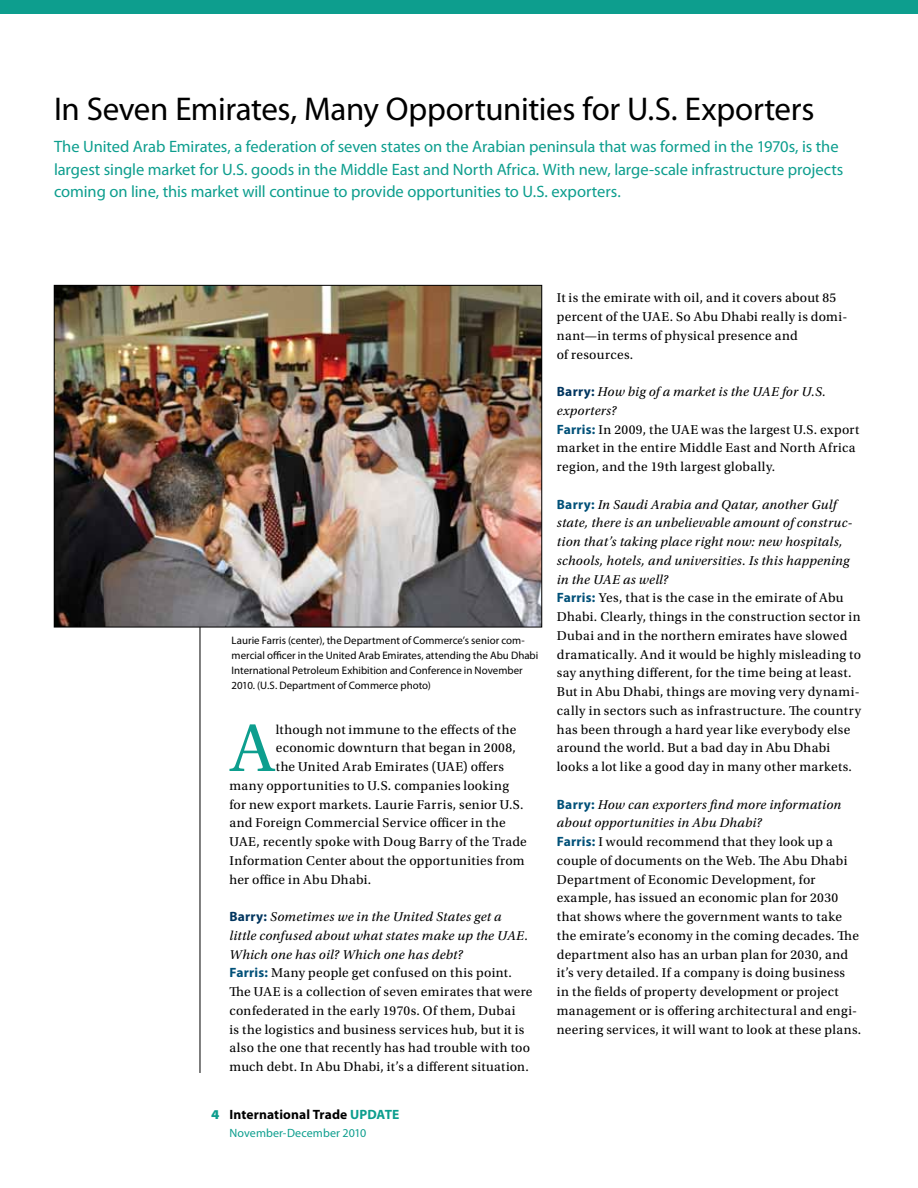
<style>
.page{position:relative;width:918px;height:1188px;background:#fff}
.page>*{position:absolute;margin:0;border:0;box-sizing:border-box;transform-origin:0 0}
.t1{font:70.95px "Utopia Std";color:#0d9e8e}
.t2{font:33px "Myriad Pro";letter-spacing:-.01em;color:#000}
.t3{font:16.5px/22.5px "Myriad Pro";letter-spacing:-.005em;color:#0d9e8e}
.t4{font:13.5px/18.8px "Utopia Std";letter-spacing:.025em;color:#000}
.t5{font:700 13.5px "Myriad Pro";letter-spacing:.01em;color:#000}
.t6{font:900 semi-expanded 13.5px "Myriad Pro";color:#0d9e8e}
.t7{font:12px "Myriad Pro";letter-spacing:.01em;color:#0d9e8e}
.t8{font:10.8px/15px "Myriad Pro";color:#000}
.s1{font-family:"Myriad Pro";font-weight:700;color:#00355f}
.s2{font-style:italic}
.s3{font-family:"Myriad Pro";font-weight:700;color:#005078}
.s4{color:#0d9e8e}
</style>
<div class="page">
<hr style="left:200px;top:406px;width:1px;height:667px;background:#000">
<div style="left:0;top:0;width:918px;height:14px;background:#0d9e8e"></div>
<img style="left:54px;top:285px;width:488px;height:343px">
<h2 class="t2" style="left:54px;top:91px;width:762px">In Seven Emirates, Many Opportunities for U.S. Exporters</h2>
<p class="t3" style="left:54px;top:136px;width:791px">The United Arab Emirates, a federation of seven states on the Arabian peninsula that was formed in the 1970s, is the largest single market for U.S. goods in the Middle East and North Africa. With new, large-scale infrastructure projects coming on line, this market will continue to provide opportunities to U.S. exporters.</p>
<p class="t8" style="left:232px;top:633px;width:308px">Laurie Farris (center), the Department of Commerce’s senior com&shy;mercial officer in the United Arab Emirates, attending the Abu Dhabi International Petroleum Exhibition and Conference in November 2010. (U.S. Department of Commerce photo)</p>
<h1 class="t1" style="left:230px;top:710px;width:47px">A</h1>
<p class="t4" style="left:276px;top:720px;width:242px">lthough not immune to the effects of the</p>
<p class="t4" style="left:276px;top:739px;width:242px">economic downturn that began in 2008,</p>
<p class="t4" style="left:276px;top:757px;width:230px">the United Arab Emirates (UAE) offers</p>
<p class="t4" style="left:230px;top:776px;width:281px">many opportunities to U.S. companies looking</p>
<p class="t4" style="left:230px;top:795px;width:296px">for new export markets. Laurie Farris, senior U.S.</p>
<p class="t4" style="left:230px;top:814px;width:278px">and Foreign Commercial Service officer in the</p>
<p class="t4" style="left:230px;top:833px;width:299px">UAE, recently spoke with Doug Barry of the Trade</p>
<p class="t4" style="left:230px;top:851px;width:297px">Information Center about the opportunities from</p>
<p class="t4" style="left:230px;top:870px;width:143px">her office in Abu Dhabi.</p>
<p class="t4" style="left:230px;top:908px;width:305px"><span class="s1">Barry:</span> <span class="s2">Sometimes we in the United States get a<br>little confused about what states make up the UAE.<br>Which one has oil? Which one has debt?<br></span><span class="s3">Farris:</span> Many people get confused on this point.<br>The UAE is a collection of seven emirates that were confederated in the early 1970s. Of them, Dubai<br>is the logistics and business services hub, but it is also the one that recently has had trouble with too much debt. In Abu Dhabi, it’s a different situation.</p>
<p class="t6" style="left:211px;top:1107px;width:10px">4</p>
<p class="t5" style="left:230px;top:1107px;width:171px">International Trade <span class="s4">UPDATE</span></p>
<p class="t7" style="left:230px;top:1126px;width:138px">November-December 2010</p>
<p class="t4" style="left:557px;top:289px;width:292px">It is the emirate with oil, and it covers about 85 percent of the UAE. So Abu Dhabi really is domi&shy;nant—in terms of physical presence and<br>of resources.</p>
<p class="t4" style="left:557px;top:383px;width:304px"><span class="s1">Barry:</span> <span class="s2">How big of a market is the UAE for U.S. exporters?<br></span><span class="s3">Farris:</span> In 2009, the UAE was the largest U.S. export market in the entire Middle East and North Africa region, and the 19th largest globally.</p>
<p class="t4" style="left:557px;top:495px;width:306px"><span class="s3">Barry:</span> <span class="s2">In Saudi Arabia and Qatar, another Gulf state, there is an unbelievable amount of construc&shy;tion that’s taking place right now: new hospitals, schools, hotels, and universities. Is this happening in the UAE as well?<br></span><span class="s3">Farris:</span> Yes, that is the case in the emirate of Abu Dhabi. Clearly, things in the construction sector in Dubai and in the northern emirates have slowed dramatically. And it would be highly misleading to say anything different, for the time being at least.<br>But in Abu Dhabi, things are moving very dynami&shy;cally in sectors such as infrastructure. The country has been through a hard year like everybody else around the world. But a bad day in Abu Dhabi looks a lot like a good day in many other markets.</p>
<p class="t4" style="left:557px;top:795px;width:306px"><span class="s3">Barry:</span> <span class="s2">How can exporters find more information about opportunities in Abu Dhabi?<br></span><span class="s3">Farris:</span> I would recommend that they look up a couple of documents on the Web. The Abu Dhabi Department of Economic Development, for example, has issued an economic plan for 2030 that shows where the government wants to take the emirate’s economy in the coming decades. The department also has an urban plan for 2030, and it’s very detailed. If a company is doing business<br>in the fields of property development or project management or is offering architectural and engi&shy;neering services, it will want to look at these plans.</p>
</div>
